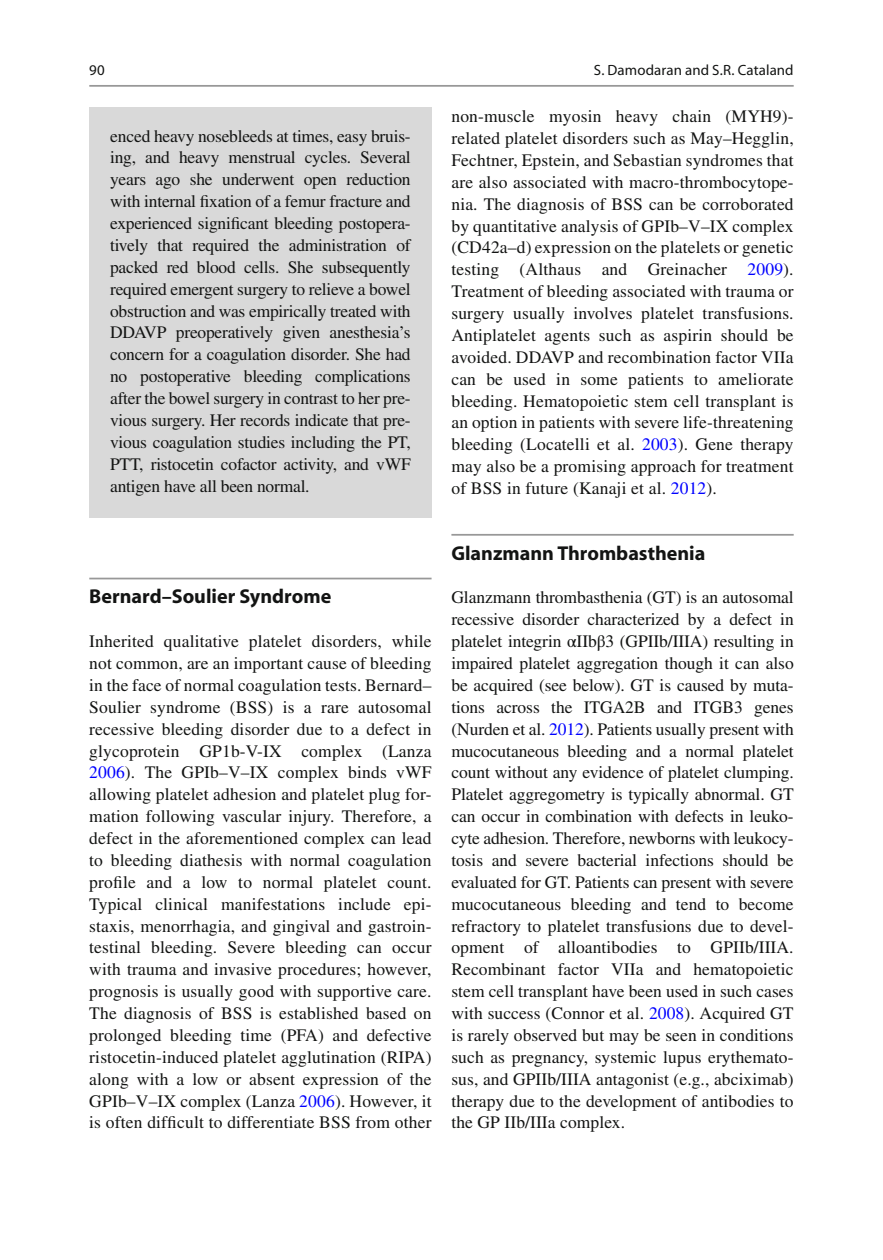
<style>
.page{position:relative;width:883px;height:1260px;background:#fff}
.page>*{position:absolute;margin:0;border:0;box-sizing:border-box;transform-origin:0 0}
.t1{font:700 20.12px "Myriad";color:#131413}
.t2{font:17.5px/21.9px "Times";letter-spacing:.005em;color:#131413;text-align:justify}
.t3{font:14.88px "Myriad";letter-spacing:.01em;color:#131413}
.s1{color:#00f}
.s2{font-family:"STIX General"}
</style>
<div class="page">
<hr style="left:89px;top:578px;width:343px;height:1px;background:#989898">
<hr style="left:451px;top:534px;width:343px;height:2px;background:#989898">
<div style="left:89px;top:107px;width:343px;height:411px;background:#d9d9d9"></div>
<hr style="left:89px;top:85px;width:705px;height:2px;background:#989898">
<p class="t3" style="left:89px;top:64px;width:17px">90</p>
<p class="t2" style="left:110px;top:126px;width:302px">enced heavy nosebleeds at times, easy bruis&shy;ing, and heavy menstrual cycles. Several years ago she underwent open reduction with internal fixation of a femur fracture and experienced significant bleeding postopera&shy;tively that required the administration of packed red blood cells. She subsequently required emergent surgery to relieve a bowel obstruction and was empirically treated with DDAVP preoperatively given anesthesia’s concern for a coagulation disorder. She had no postoperative bleeding complications after the bowel surgery in contrast to her pre&shy;vious surgery. Her records indicate that pre&shy;vious coagulation studies including the PT, PTT, ristocetin cofactor activity, and vWF antigen have all been normal.</p>
<p class="t1" style="left:89px;top:589px;width:244px">Bernard–Soulier Syndrome</p>
<p class="t2" style="left:89px;top:632px;width:344px">Inherited qualitative platelet disorders, while not common, are an important cause of bleeding in the face of normal coagulation tests. Bernard– Soulier syndrome (BSS) is a rare autosomal recessive bleeding disorder due to a defect in glycoprotein GP1b-V-IX complex (Lanza <span class="s1">2006</span> ). The GPIb–V–IX complex binds vWF allowing platelet adhesion and platelet plug for&shy;mation following vascular injury. Therefore, a defect in the aforementioned complex can lead to bleeding diathesis with normal coagulation profile and a low to normal platelet count.<br>Typical clinical manifestations include epi&shy;staxis, menorrhagia, and gingival and gastroin&shy;testinal bleeding. Severe bleeding can occur with trauma and invasive procedures; however, prognosis is usually good with supportive care.<br>The diagnosis of BSS is established based on prolonged bleeding time (PFA) and defective ristocetin-induced platelet agglutination (RIPA) along with a low or absent expression of the GPIb–V–IX complex (Lanza <span class="s1">2006</span> ). However, it is often difficult to differentiate BSS from other</p>
<p class="t3" style="left:594px;top:64px;width:201px">S. Damodaran and S.R. Cataland</p>
<p class="t2" style="left:451px;top:107px;width:344px">non-muscle myosin heavy chain (MYH9)- related platelet disorders such as May–Hegglin, Fechtner, Epstein, and Sebastian syndromes that are also associated with macro-thrombocytope&shy;nia. The diagnosis of BSS can be corroborated by quantitative analysis of GPIb–V–IX complex (CD42a–d) expression on the platelets or genetic testing (Althaus and Greinacher <span class="s1">2009</span> ).<br>Treatment of bleeding associated with trauma or surgery usually involves platelet transfusions.<br>Antiplatelet agents such as aspirin should be avoided. DDAVP and recombination factor VIIa can be used in some patients to ameliorate bleeding. Hematopoietic stem cell transplant is an option in patients with severe life- threatening bleeding (Locatelli et al. <span class="s1">2003</span> ). Gene therapy may also be a promising approach for treatment of BSS in future (Kanaji et al. <span class="s1">2012</span> ).</p>
<p class="t1" style="left:451px;top:545px;width:256px">Glanzmann Thrombasthenia</p>
<p class="t2" style="left:451px;top:588px;width:344px">Glanzmann thrombasthenia (GT) is an autosomal recessive disorder characterized by a defect in platelet integrin <span class="s2">α</span>IIb<span class="s2">β</span>3 (GPIIb/IIIA) resulting in impaired platelet aggregation though it can also be acquired (see below). GT is caused by muta&shy;tions across the ITGA2B and ITGB3 genes (Nurden et al. <span class="s1">2012</span> ). Patients usually present with mucocutaneous bleeding and a normal platelet count without any evidence of platelet clumping.<br>Platelet aggregometry is typically abnormal. GT can occur in combination with defects in leuko&shy;cyte adhesion. Therefore, newborns with leukocy&shy;tosis and severe bacterial infections should be evaluated for GT. Patients can present with severe mucocutaneous bleeding and tend to become refractory to platelet transfusions due to devel&shy;opment of alloantibodies to GPIIb/IIIA.<br>Recombinant factor VIIa and hematopoietic stem cell transplant have been used in such cases with success (Connor et al. <span class="s1">2008</span> ). Acquired GT is rarely observed but may be seen in conditions such as pregnancy, systemic lupus erythemato&shy;sus, and GPIIb/IIIA antagonist (e.g., abciximab) therapy due to the development of antibodies to the GP IIb/IIIa complex.</p>
</div>
